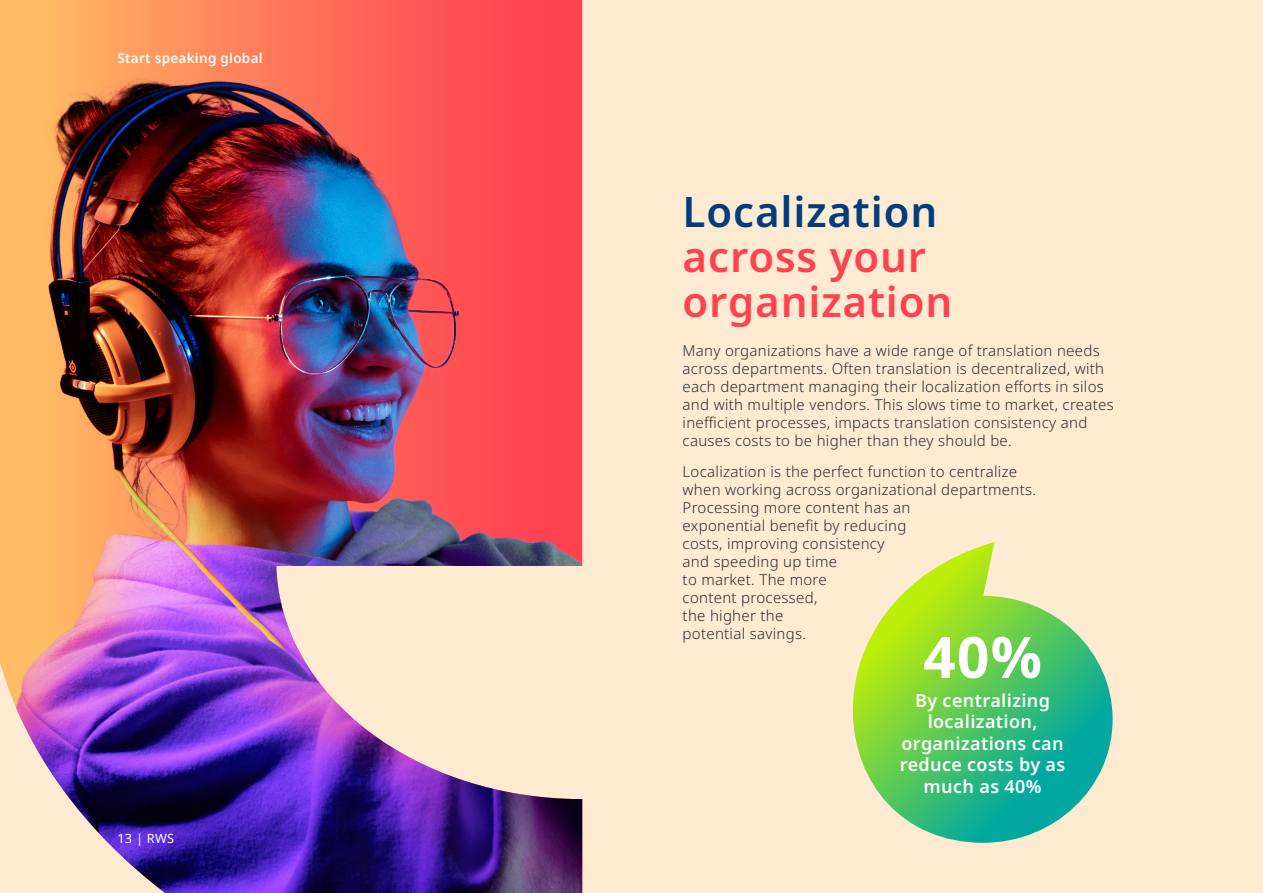
<style>
.page{position:relative;width:1263px;height:893px;background:#ffebd1}
.page>*{position:absolute;margin:0;border:0;box-sizing:border-box;transform-origin:0 0}
.t1{font:700 57px "Noto Sans";color:#fff}
.t2{font:600 42px/45px "Noto Sans";letter-spacing:.02em;color:#ff4252}
.t3{font:600 42px "Noto Sans";letter-spacing:.02em;color:#003d7f}
.t4{font:600 18px/21.6px "Noto Sans";letter-spacing:.02em;color:#fff;text-align:center}
.t5{font:300 15px/18px "Noto Sans";letter-spacing:.02em;color:#292b36}
.t6{font:600 13.5px "Noto Sans";letter-spacing:.02em;color:#fff}
.t7{font:12.75px "Noto Sans";color:#fff}
</style>
<div class="page">
<img style="left:0;top:0;width:582px;height:893px">
<svg style="left:852px;top:542px;width:260px;height:301px"></svg>
<p class="t6" style="left:117px;top:49px;width:147px">Start speaking global</p>
<p class="t7" style="left:117px;top:829px;width:58px">13 | RWS</p>
<h2 class="t3" style="left:683px;top:182px;width:256px">Localization</h2>
<h2 class="t2" style="left:683px;top:235px;width:271px">across your organization</h2>
<p class="t5" style="left:683px;top:342px;width:433px">Many organizations have a wide range of translation needs across departments. Often translation is decentralized, with each department managing their localization efforts in silos and with multiple vendors. This slows time to market, creates inefficient processes, impacts translation consistency and causes costs to be higher than they should be.</p>
<p class="t5" style="left:683px;top:463px;width:355px">Localization is the perfect function to centralize when working across organizational departments.<br>Processing more content has an<br>exponential benefit by reducing<br>costs, improving consistency<br>and speeding up time<br>to market. The more<br>content processed,<br>the higher the<br>potential savings.</p>
<h1 class="t1" style="left:923px;top:617px;width:120px">40%</h1>
<p class="t4" style="left:900px;top:690px;width:167px">By centralizing localization, organizations can reduce costs by as much as 40%</p>
</div>
